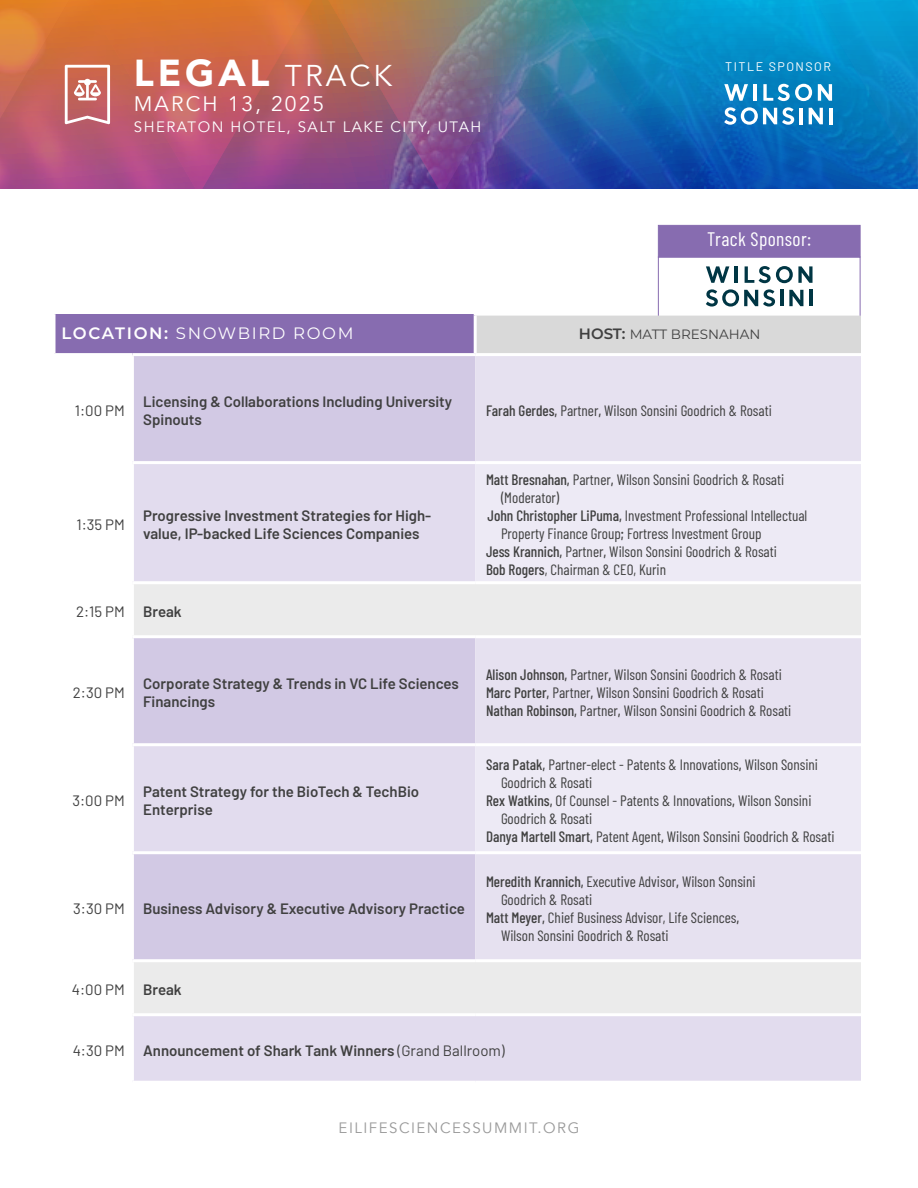
<style>
.page{position:relative;width:918px;height:1188px;background:#fff}
.page>*{position:absolute;margin:0;border:0;box-sizing:border-box;transform-origin:0 0}
.t1{font:900 37.5px "Avenir";letter-spacing:.1em;color:#fff}
.t2{font:21px "Avenir";letter-spacing:.1em;color:#fff}
.t3{font:19.5px "Barlow Condensed";letter-spacing:.02em;color:#fff}
.t4{font:16.5px "Montserrat";letter-spacing:.1em;color:#fff}
.t5{font:15px/18px "Barlow Condensed";color:#404040}
.t6{font:600 15px/18px "Barlow";color:#404040}
.t7{font:15px "Barlow";color:#404040}
.t8{font:15px "Avenir";letter-spacing:.1em;color:#fff}
.t9{font:15px "Avenir";letter-spacing:.1em;color:#999}
.t10{font:13.5px "Montserrat";color:#404040}
.t11{font:12.45px "Barlow";letter-spacing:.12em;color:#fff}
.s1{font-weight:400;font-size:30px}
.s2{font-weight:600}
.s3{font-weight:600;font-size:15px}
.s4{font-weight:500}
.s5{font-weight:400}
</style>
<div class="page">
<img style="left:312px;top:0;width:260px;height:189px">
<div style="left:54px;top:314px;width:421px;height:41px;background:#876cb0"></div>
<div style="left:475px;top:314px;width:386px;height:41px;background:#d9d9d9"></div>
<div style="left:134px;top:356px;width:341px;height:105px;background:#d2c9e4"></div>
<div style="left:475px;top:356px;width:386px;height:105px;background:#e6e1f0"></div>
<div style="left:134px;top:464px;width:727px;height:617px;background:#e2dcee"></div>
<div style="left:475px;top:464px;width:386px;height:117px;background:#edeaf5"></div>
<svg style="left:134px;top:584px;width:727px;height:429px;background:#e3deec"></svg>
<hr style="left:474px;top:313px;width:387px;height:3px;background:#fff">
<hr style="left:475px;top:353px;width:386px;height:3px;background:#fff">
<hr style="left:132px;top:851px;width:343px;height:3px;background:#fff">
<hr style="left:475px;top:851px;width:386px;height:3px;background:#fff">
<hr style="left:132px;top:581px;width:343px;height:3px;background:#fff">
<hr style="left:475px;top:581px;width:386px;height:3px;background:#fff">
<hr style="left:132px;top:635px;width:343px;height:3px;background:#fff">
<hr style="left:475px;top:635px;width:386px;height:3px;background:#fff">
<hr style="left:132px;top:743px;width:343px;height:3px;background:#fff">
<hr style="left:475px;top:743px;width:386px;height:3px;background:#fff">
<hr style="left:132px;top:959px;width:343px;height:3px;background:#fff">
<hr style="left:475px;top:959px;width:386px;height:3px;background:#fff">
<hr style="left:132px;top:1013px;width:343px;height:3px;background:#fff">
<hr style="left:475px;top:1013px;width:386px;height:3px;background:#fff">
<svg style="left:54px;top:314px;width:2px;height:39px"></svg>
<hr style="left:474px;top:316px;width:3px;height:37px;background:#fff">
<hr style="left:52px;top:353px;width:80px;height:3px;background:#fff">
<hr style="left:132px;top:353px;width:343px;height:3px;background:#fff">
<div style="left:658px;top:257px;width:202px;height:59px;border:1px solid #876cb0"></div>
<div style="left:658px;top:225px;width:202px;height:32px;background:#876cb0"></div>
<svg style="left:0;top:0;width:312px;height:189px;background:#c4635e"></svg>
<svg style="left:706px;top:266px;width:23px;height:17px"></svg>
<hr style="left:735px;top:266px;width:3px;height:17px;background:#003644">
<svg style="left:745px;top:266px;width:68px;height:17px"></svg>
<svg style="left:706px;top:289px;width:69px;height:18px"></svg>
<hr style="left:780px;top:290px;width:3px;height:16px;background:#003644">
<svg style="left:789px;top:290px;width:14px;height:16px"></svg>
<hr style="left:809px;top:290px;width:4px;height:16px;background:#003644">
<svg style="left:572px;top:0;width:346px;height:189px;background:#0f7cbe"></svg>
<hr style="left:829px;top:108px;width:3px;height:16px;background:#fff">
<h1 class="t1" style="left:134px;top:40px;width:260px">LEGAL <span class="s1">TRACK</span></h1>
<h2 class="t2" style="left:134px;top:91px;width:192px">MARCH 13, 2025</h2>
<p class="t8" style="left:134px;top:118px;width:349px">SHERATON HOTEL, SALT LAKE CITY, UTAH</p>
<p class="t11" style="left:725px;top:57px;width:107px">TITLE SPONSOR</p>
<h3 class="t3" style="left:707px;top:225px;width:106px">Track Sponsor:</h3>
<p class="t4" style="left:62px;top:322px;width:294px"><span class="s2">LOCATION:</span> SNOWBIRD ROOM</p>
<p class="t10" style="left:579px;top:325px;width:183px"><span class="s3">HOST:</span> MATT BRESNAHAN</p>
<p class="t7" style="left:75px;top:400px;width:51px">1:00 PM</p>
<p class="t6" style="left:143px;top:391px;width:311px">Licensing &amp; Collaborations Including University<br>Spinouts</p>
<p class="t5" style="left:486px;top:401px;width:287px"><span class="s4">Farah Gerdes,</span> Partner<span class="s4">,</span> Wilson Sonsini Goodrich &amp; Rosati</p>
<p class="t7" style="left:76px;top:514px;width:50px">1:35 PM</p>
<p class="t6" style="left:143px;top:506px;width:290px">Progressive Investment Strategies for High&shy;value, IP-backed Life Sciences Companies</p>
<p class="t7" style="left:76px;top:601px;width:107px">2:15 PM <span class="s2">Break</span></p>
<p class="t5" style="left:486px;top:470px;width:300px"><span class="s4">Matt Bresnahan,</span> Partner<span class="s4">,</span> Wilson Sonsini Goodrich &amp; Rosati</p>
<p class="t5" style="left:501px;top:488px;width:60px">(Moderator)</p>
<p class="t5" style="left:488px;top:506px;width:321px"><span class="s4">John Christopher LiPuma,</span> Investment Professional Intellectual</p>
<p class="t5" style="left:501px;top:524px;width:262px">Property Finance Group<span class="s4">;</span> Fortress Investment Group</p>
<p class="t5" style="left:486px;top:542px;width:292px"><span class="s4">Jess Krannich,</span> Partner<span class="s4">,</span> Wilson Sonsini Goodrich &amp; Rosati</p>
<p class="t5" style="left:486px;top:560px;width:182px"><span class="s4">Bob Rogers</span>, Chairman &amp; CEO, Kurin</p>
<p class="t7" style="left:73px;top:682px;width:53px">2:30 PM</p>
<p class="t6" style="left:143px;top:674px;width:317px">Corporate Strategy &amp; Trends in VC Life Sciences<br>Financings</p>
<p class="t5" style="left:486px;top:665px;width:307px"><span class="s4">Alison Johnson,</span> Partner<span class="s4">,</span> Wilson Sonsini Goodrich &amp; Rosati<br><span class="s4">Marc Porter,</span> Partner<span class="s4">,</span> Wilson Sonsini Goodrich &amp; Rosati<br><span class="s4">Nathan Robinson,</span> Partner<span class="s4">,</span> Wilson Sonsini Goodrich &amp; Rosati</p>
<p class="t7" style="left:72px;top:790px;width:54px">3:00 PM</p>
<p class="t6" style="left:143px;top:782px;width:277px">Patent Strategy for the BioTech &amp; TechBio<br>Enterprise</p>
<p class="t6" style="left:73px;top:899px;width:393px"><span class="s5">3:30 PM</span> Business Advisory &amp; Executive Advisory Practice</p>
<p class="t7" style="left:72px;top:979px;width:111px">4:00 PM <span class="s2">Break</span></p>
<p class="t5" style="left:486px;top:755px;width:334px"><span class="s4">Sara Patak,</span> Partner-elect - Patents &amp; Innovations<span class="s4">,</span> Wilson Sonsini</p>
<p class="t5" style="left:501px;top:773px;width:93px">Goodrich &amp; Rosati</p>
<p class="t5" style="left:486px;top:791px;width:327px"><span class="s4">Rex Watkins,</span> Of Counsel - Patents &amp; Innovations<span class="s4">,</span> Wilson Sonsini</p>
<p class="t5" style="left:501px;top:809px;width:93px">Goodrich &amp; Rosati</p>
<p class="t5" style="left:486px;top:827px;width:350px"><span class="s4">Danya Martell Smart,</span> Patent Agent<span class="s4">,</span> Wilson Sonsini Goodrich &amp; Rosati</p>
<p class="t5" style="left:486px;top:872px;width:271px"><span class="s4">Meredith Krannich,</span> Executive Advisor<span class="s4">,</span> Wilson Sonsini</p>
<p class="t5" style="left:501px;top:890px;width:93px">Goodrich &amp; Rosati</p>
<p class="t5" style="left:486px;top:908px;width:255px"><span class="s4">Matt Meyer,</span> Chief Business Advisor, Life Sciences<span class="s4">,</span></p>
<p class="t5" style="left:501px;top:926px;width:169px">Wilson Sonsini Goodrich &amp; Rosati</p>
<p class="t6" style="left:73px;top:1040px;width:434px"><span class="s5">4:30 PM</span> Announcement of Shark Tank Winners <span class="s5">(Grand Ballroom)</span></p>
<p class="t9" style="left:339px;top:1118px;width:242px">EILIFESCIENCESSUMMIT.ORG</p>
</div>
